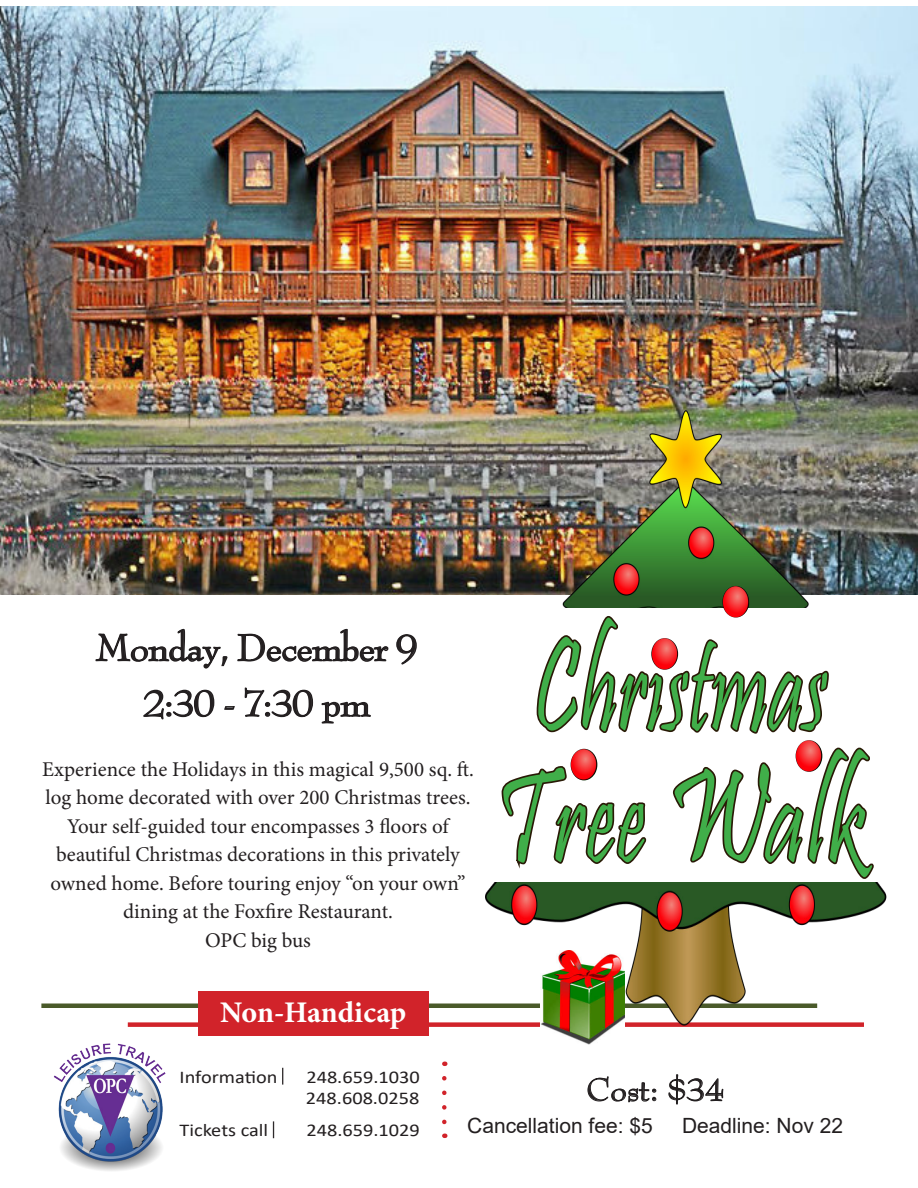
<style>
.page{position:relative;width:918px;height:1188px;background:#fff}
.page>*{position:absolute;margin:0;border:0;box-sizing:border-box;transform-origin:0 0}
.t1{font:136.65px "Pristina";letter-spacing:.02em;color:#40ae49;scale:.64 1}
.t2{font:136.65px "Pristina";letter-spacing:.02em;color:#40ae49;scale:.72 1}
.t3{font:40.5px "Bernhard Mordern";color:#231f20;scale:1.09 1}
.t4{font:34.5px "Bernhard Mordern";letter-spacing:.02em;color:#231f20;scale:1.12 1}
.t5{font:700 30px "Minion Pro";letter-spacing:-.005em;color:#fff}
.t6{font:21px/28.5px "Minion Pro";color:#231f20;text-align:center}
.t7{font:21px "Arial";color:#231f20}
.t8{font:18px "Calibri";color:#231f20;scale:1.13 1}
</style>
<div class="page">
<svg style="left:282px;top:1068px;width:1px;height:17px"></svg>
<svg style="left:273px;top:1121px;width:1px;height:17px"></svg>
<img style="left:54px;top:1043px;width:112px;height:128px">
<svg style="left:587px;top:1076px;width:70px;height:27px"></svg>
<svg style="left:668px;top:1074px;width:56px;height:31px"></svg>
<svg style="left:396px;top:634px;width:21px;height:31px"></svg>
<svg style="left:95px;top:594px;width:295px;height:130px"></svg>
<svg style="left:442px;top:1078px;width:5px;height:60px"></svg>
<img style="left:0;top:7px;width:918px;height:587px">
<hr style="left:41px;top:1004px;width:776px;height:4px;background:#4a5a2a">
<div style="left:128px;top:1022px;width:736px;height:5px;background:#d1232a"></div>
<div style="left:198px;top:991px;width:230px;height:44px;background:#d1232a"></div>
<svg style="left:502px;top:616px;width:373px;height:267px"></svg>
<img style="left:480px;top:883px;width:407px;height:144px">
<img style="left:480px;top:396px;width:411px;height:212px">
<img style="left:722px;top:586px;width:27px;height:32px">
<img style="left:571px;top:749px;width:26px;height:31px">
<img style="left:651px;top:638px;width:27px;height:32px">
<img style="left:796px;top:740px;width:26px;height:32px">
<img style="left:540px;top:951px;width:85px;height:94px">
<p class="t3" style="left:96px;top:622px;width:296px">Monday, December 9</p>
<p class="t3" style="left:144px;top:678px;width:209px">2:30 - 7:30 pm</p>
<p class="t6" style="left:42px;top:755px;width:433px">Experience the Holidays in this magical 9,500 sq. ft. log home decorated with over 200 Christmas trees.<br>Your self-guided tour encompasses 3 floors of</p>
<p class="t6" style="left:50px;top:840px;width:417px">beautiful Christmas decorations in this privately owned home. Before touring enjoy “on your own” dining at the Foxfire Restaurant.</p>
<p class="t6" style="left:205px;top:926px;width:107px">OPC big bus</p>
<p class="t5" style="left:220px;top:991px;width:188px">Non-Handicap</p>
<p class="t1" style="left:534px;top:611px;width:459px">Christmas</p>
<p class="t2" style="left:495px;top:742px;width:515px">Tree Walk</p>
<p class="t8" style="left:180px;top:1064px;width:88px">Information</p>
<p class="t8" style="left:306px;top:1064px;width:102px">248.659.1030</p>
<p class="t8" style="left:306px;top:1086px;width:102px">248.608.0258</p>
<p class="t8" style="left:180px;top:1118px;width:80px">Tickets call</p>
<p class="t8" style="left:306px;top:1118px;width:102px">248.659.1029</p>
<p class="t4" style="left:587px;top:1068px;width:124px">Cost: $34</p>
<p class="t7" style="left:467px;top:1111px;width:187px">Cancellation fee: $5</p>
<p class="t7" style="left:682px;top:1111px;width:163px">Deadline: Nov 22</p>
</div>
